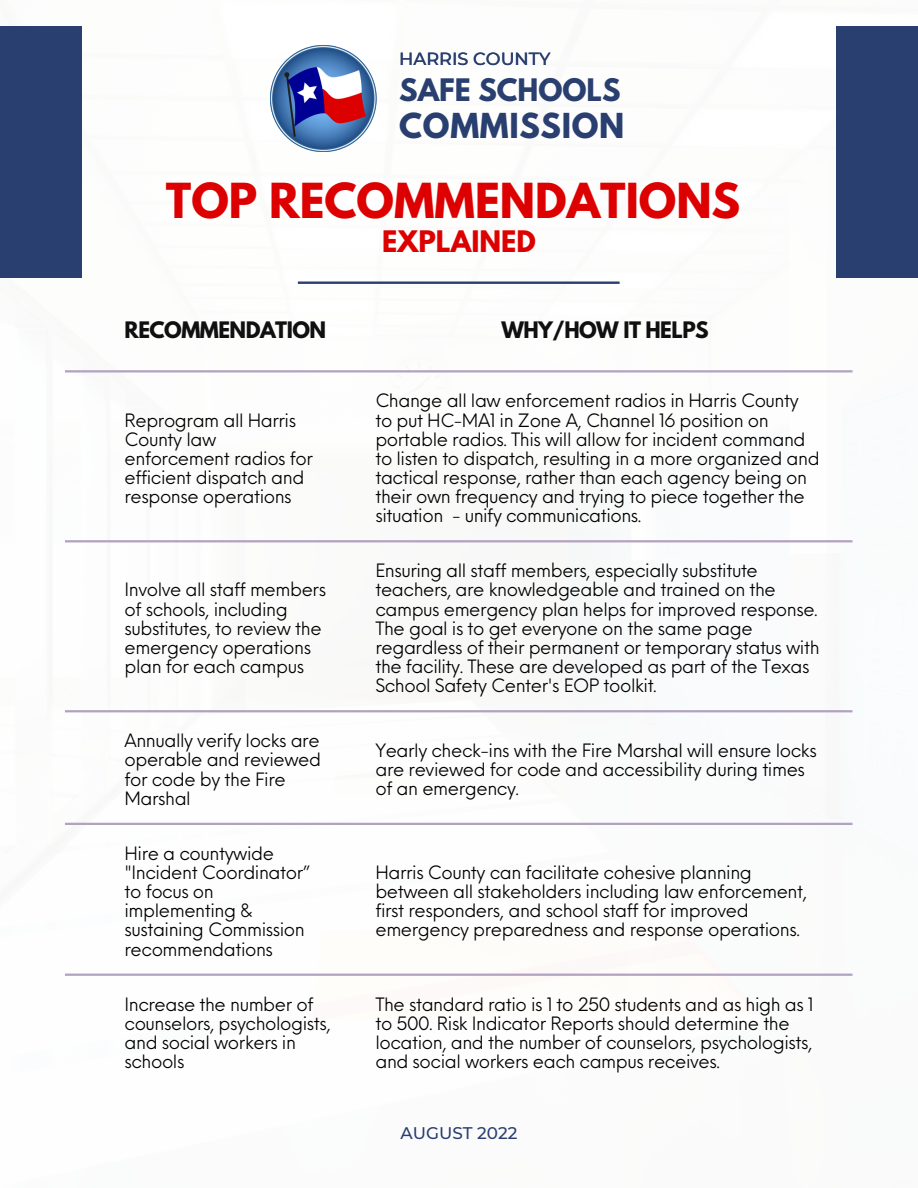
<style>
.page{position:relative;width:918px;height:1188px;background:#fff}
.page>*{position:absolute;margin:0;border:0;box-sizing:border-box;transform-origin:0 0}
.t1{font:700 42.75px "League Spartan";color:#d00}
.t2{font:700 30.45px "League Spartan";letter-spacing:.02em;color:#293f70}
.t3{font:700 27.45px "League Spartan";color:#293f70}
.t4{font:700 26.25px "League Spartan";color:#d00}
.t5{font:700 20.1px "League Spartan";letter-spacing:-.025em;color:#101010}
.t6{font:18px/19.2px "Neue Einstellung";letter-spacing:-.025em;color:#000}
.t7{font:500 17.55px "Montserrat";color:#293f70}
.t8{font:500 16.8px "Montserrat";color:#293f70}
</style>
<div class="page">
<div style="left:0;top:26px;width:82px;height:252px;background:#293f70"></div>
<div style="left:836px;top:26px;width:82px;height:252px;background:#293f70"></div>
<img style="left:271px;top:46px;width:106px;height:105px">
<hr style="left:298px;top:282px;width:322px;height:2px;background:#293f70">
<hr style="left:65px;top:370px;width:787px;height:2px;background:#b2a1bf">
<hr style="left:65px;top:540px;width:787px;height:2px;background:#b2a1bf">
<hr style="left:65px;top:710px;width:787px;height:2px;background:#b2a1bf">
<hr style="left:65px;top:823px;width:787px;height:2px;background:#b2a1bf">
<hr style="left:65px;top:974px;width:787px;height:2px;background:#b2a1bf">
<p class="t7" style="left:399px;top:48px;width:153px">HARRIS COUNTY</p>
<h3 class="t3" style="left:399px;top:76px;width:223px">SAFE SCHOOLS</h3>
<h2 class="t2" style="left:399px;top:110px;width:227px">COMMISSION</h2>
<h1 class="t1" style="left:166px;top:180px;width:576px">TOP RECOMMENDATIONS</h1>
<h3 class="t4" style="left:382px;top:229px;width:155px">EXPLAINED</h3>
<p class="t5" style="left:125px;top:320px;width:203px">RECOMMENDATION</p>
<p class="t6" style="left:125px;top:409px;width:190px">Reprogram all Harris<br>County law enforcement radios for efficient dispatch and response operations</p>
<p class="t6" style="left:125px;top:579px;width:203px">Involve all staff members of schools, including substitutes, to review the emergency operations plan for each campus</p>
<p class="t5" style="left:501px;top:320px;width:209px">WHY/HOW IT HELPS</p>
<p class="t6" style="left:375px;top:389px;width:446px">Change all law enforcement radios in Harris County to put HC-MA1 in Zone A, Channel 16 position on portable radios. This will allow for incident command to listen to dispatch, resulting in a more organized and tactical response, rather than each agency being on their own frequency and trying to piece together the situation - unify communications.</p>
<p class="t6" style="left:375px;top:559px;width:446px">Ensuring all staff members, especially substitute teachers, are knowledgeable and trained on the campus emergency plan helps for improved response.<br>The goal is to get everyone on the same page regardless of their permanent or temporary status with the facility. These are developed as part of the Texas School Safety Center's EOP toolkit.</p>
<p class="t6" style="left:125px;top:729px;width:198px">Annually verify locks are operable and reviewed for code by the Fire<br>Marshal</p>
<p class="t6" style="left:375px;top:739px;width:443px">Yearly check-ins with the Fire Marshal will ensure locks are reviewed for code and accessibility during times of an emergency.</p>
<p class="t6" style="left:125px;top:842px;width:188px">Hire a countywide "Incident Coordinator” to focus on implementing &amp; sustaining Commission recommendations</p>
<p class="t6" style="left:375px;top:861px;width:433px">Harris County can facilitate cohesive planning between all stakeholders including law enforcement, first responders, and school staff for improved emergency preparedness and response operations.</p>
<p class="t6" style="left:125px;top:993px;width:208px">Increase the number of counselors, psychologists, and social workers in schools</p>
<p class="t6" style="left:375px;top:993px;width:440px">The standard ratio is 1 to 250 students and as high as 1 to 500. Risk Indicator Reports should determine the location, and the number of counselors, psychologists, and social workers each campus receives.</p>
<p class="t8" style="left:401px;top:1123px;width:118px">AUGUST 2022</p>
</div>
